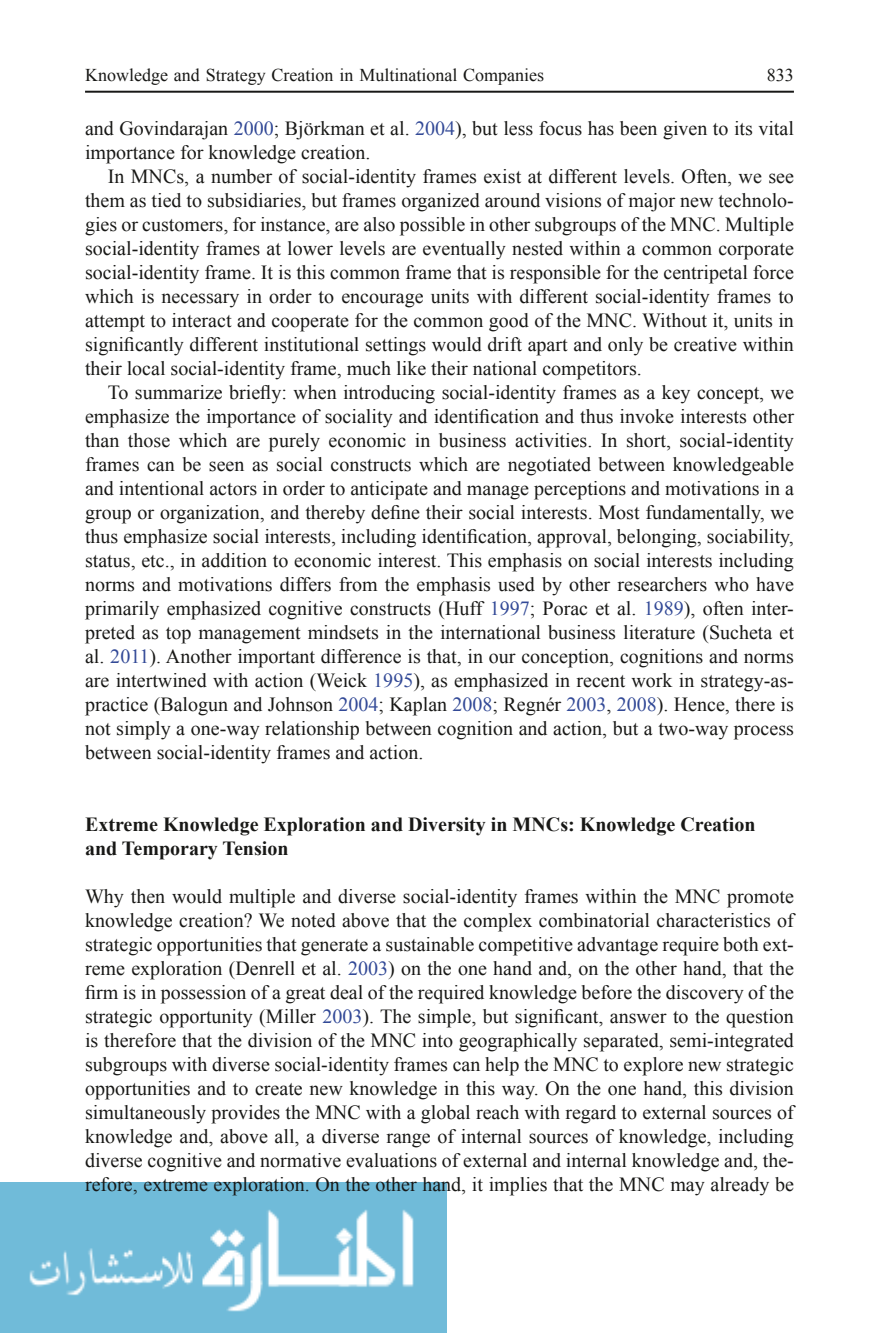
<style>
.page{position:relative;width:879px;height:1333px;background:#fff}
.page>*{position:absolute;margin:0;border:0;box-sizing:border-box;transform-origin:0 0}
.t1{font:20px/24px "Times New Roman";color:#181816;text-align:justify}
.t2{font:700 20px/24px "Times New Roman";color:#181816}
.t3{font:18px "Times New Roman";color:#181816}
.s1{color:#334a97}
</style>
<div class="page">
<img style="left:0;top:1182px;width:446px;height:150px">
<hr style="left:85px;top:91px;width:709px;height:2px;background:#181816">
<p class="t3" style="left:85px;top:62px;width:461px">Knowledge and Strategy Creation in Multinational Companies</p>
<p class="t3" style="left:767px;top:62px;width:28px">833</p>
<p class="t1" style="left:85px;top:116px;width:710px">and Govindarajan <span class="s1">2000</span>; Björkman et al. <span class="s1">2004</span>), but less focus has been given to its vital importance for knowledge creation.</p>
<p class="t1" style="left:85px;top:164px;width:710px;text-indent:23px">In MNCs, a number of social-identity frames exist at different levels. Often, we see them as tied to subsidiaries, but frames organized around visions of major new technolo&shy;gies or customers, for instance, are also possible in other subgroups of the MNC. Multiple social-identity frames at lower levels are eventually nested within a common corporate social-identity frame. It is this common frame that is responsible for the centripetal force which is necessary in order to encourage units with different social-identity frames to attempt to interact and cooperate for the common good of the MNC. Without it, units in significantly different institutional settings would drift apart and only be creative within their local social-identity frame, much like their national competitors.</p>
<p class="t1" style="left:85px;top:380px;width:710px;text-indent:23px">To summarize briefly: when introducing social-identity frames as a key concept, we emphasize the importance of sociality and identification and thus invoke interests other than those which are purely economic in business activities. In short, social-identity frames can be seen as social constructs which are negotiated between knowledgeable and intentional actors in order to anticipate and manage perceptions and motivations in a group or organization, and thereby define their social interests. Most fundamentally, we thus emphasize social interests, including identification, approval, belonging, sociability, status, etc., in addition to economic interest. This emphasis on social interests including norms and motivations differs from the emphasis used by other researchers who have primarily emphasized cognitive constructs (Huff <span class="s1">1997</span>; Porac et al. <span class="s1">1989</span>), often inter&shy;preted as top management mindsets in the international business literature (Sucheta et al. <span class="s1">2011</span>). Another important difference is that, in our conception, cognitions and norms are intertwined with action (Weick <span class="s1">1995</span>), as emphasized in recent work in strategy-as&shy;practice (Balogun and Johnson <span class="s1">2004</span>; Kaplan <span class="s1">2008</span>; Regnér <span class="s1">2003</span>, <span class="s1">2008</span>). Hence, there is not simply a one-way relationship between cognition and action, but a two-way process between social-identity frames and action.</p>
<p class="t2" style="left:85px;top:812px;width:672px">Extreme Knowledge Exploration and Diversity in MNCs: Knowledge Creation and Temporary Tension</p>
<p class="t1" style="left:85px;top:884px;width:710px">Why then would multiple and diverse social-identity frames within the MNC promote knowledge creation? We noted above that the complex combinatorial characteristics of strategic opportunities that generate a sustainable competitive advantage require both ext&shy;reme exploration (Denrell et al. <span class="s1">2003</span>) on the one hand and, on the other hand, that the firm is in possession of a great deal of the required knowledge before the discovery of the strategic opportunity (Miller <span class="s1">2003</span>). The simple, but significant, answer to the question is therefore that the division of the MNC into geographically separated, semi-integrated subgroups with diverse social-identity frames can help the MNC to explore new strategic opportunities and to create new knowledge in this way. On the one hand, this division simultaneously provides the MNC with a global reach with regard to external sources of knowledge and, above all, a diverse range of internal sources of knowledge, including diverse cognitive and normative evaluations of external and internal knowledge and, the&shy;refore, extreme exploration. On the other hand, it implies that the MNC may already be</p>
</div>
